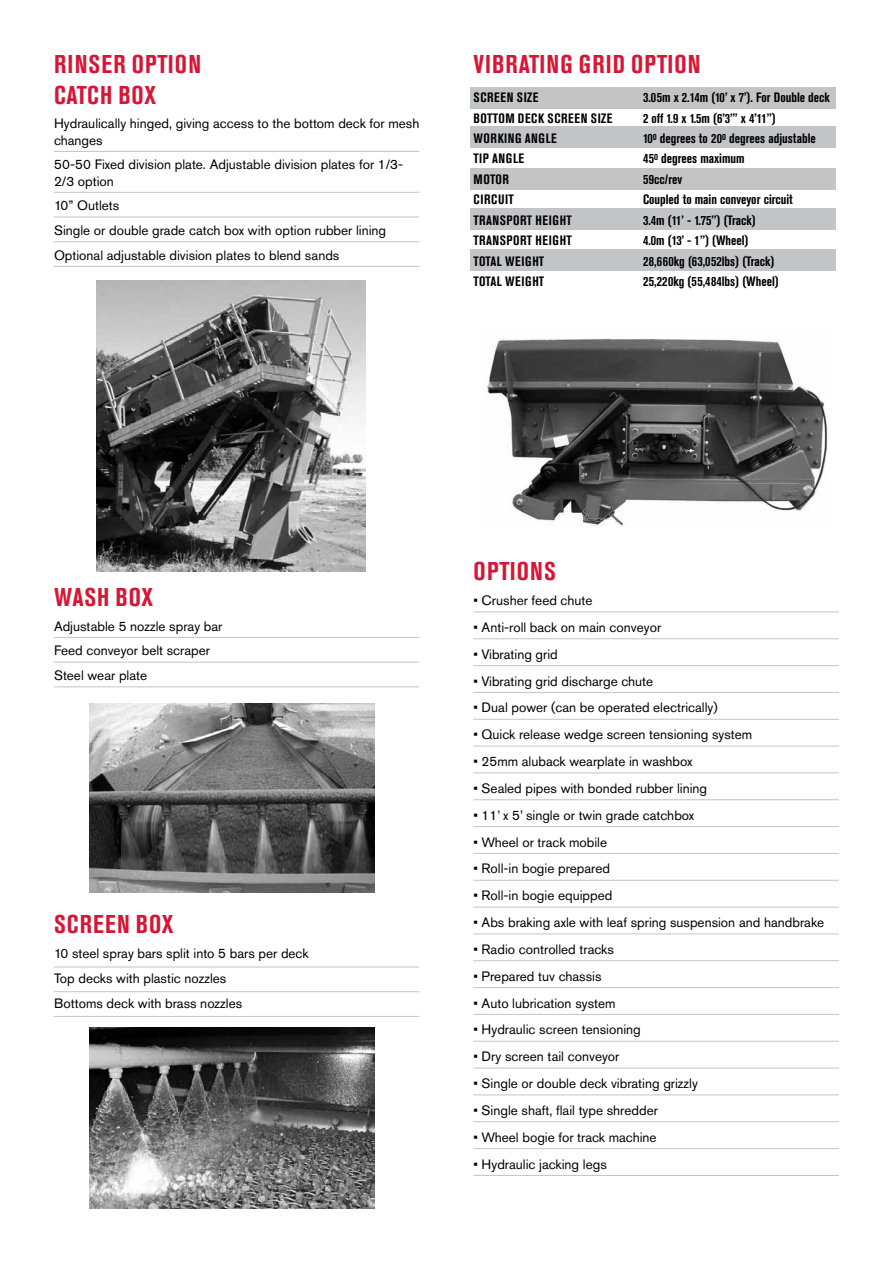
<style>
.page{position:relative;width:893px;height:1263px;background:#fff}
.page>*{position:absolute;margin:0;border:0;box-sizing:border-box;transform-origin:0 0}
.t1{font:700 condensed 25.5px "Akzidenz Grotesk Pro";letter-spacing:.045em;color:#d71635}
.t2{font:13.5px/24.8px "Akzidenz Grotesk Pro";color:#000}
.t3{font:700 condensed 13.5px "Akzidenz Grotesk Pro";color:#000}
</style>
<div class="page">
<hr style="left:54px;top:151px;width:365px;height:1px;background:#c2c4c6">
<hr style="left:54px;top:192px;width:365px;height:1px;background:#c2c4c6">
<hr style="left:54px;top:217px;width:365px;height:1px;background:#c2c4c6">
<hr style="left:54px;top:241px;width:365px;height:1px;background:#c2c4c6">
<hr style="left:54px;top:266px;width:365px;height:1px;background:#c2c4c6">
<hr style="left:54px;top:637px;width:365px;height:1px;background:#c2c4c6">
<hr style="left:54px;top:662px;width:365px;height:1px;background:#c2c4c6">
<hr style="left:54px;top:686px;width:365px;height:1px;background:#c2c4c6">
<hr style="left:54px;top:967px;width:365px;height:1px;background:#c2c4c6">
<hr style="left:54px;top:991px;width:365px;height:1px;background:#c2c4c6">
<hr style="left:54px;top:1016px;width:365px;height:1px;background:#c2c4c6">
<img style="left:97px;top:281px;width:269px;height:290px">
<img style="left:89px;top:703px;width:285px;height:190px">
<img style="left:89px;top:1028px;width:285px;height:181px">
<div style="left:470px;top:87px;width:366px;height:21px;background:#c2c4c6"></div>
<div style="left:470px;top:126px;width:366px;height:22px;background:#c2c4c6"></div>
<div style="left:470px;top:168px;width:366px;height:21px;background:#c2c4c6"></div>
<div style="left:470px;top:208px;width:366px;height:21px;background:#c2c4c6"></div>
<div style="left:470px;top:250px;width:366px;height:21px;background:#c2c4c6"></div>
<img style="left:486px;top:338px;width:341px;height:189px">
<hr style="left:473px;top:611px;width:366px;height:1px;background:#c2c4c6">
<hr style="left:473px;top:638px;width:366px;height:1px;background:#c2c4c6">
<hr style="left:473px;top:665px;width:366px;height:1px;background:#c2c4c6">
<hr style="left:473px;top:692px;width:366px;height:1px;background:#c2c4c6">
<hr style="left:473px;top:719px;width:366px;height:1px;background:#c2c4c6">
<hr style="left:473px;top:746px;width:366px;height:1px;background:#c2c4c6">
<hr style="left:473px;top:772px;width:366px;height:1px;background:#c2c4c6">
<hr style="left:473px;top:799px;width:366px;height:1px;background:#c2c4c6">
<hr style="left:473px;top:826px;width:366px;height:1px;background:#c2c4c6">
<hr style="left:473px;top:853px;width:366px;height:1px;background:#c2c4c6">
<hr style="left:473px;top:880px;width:366px;height:1px;background:#c2c4c6">
<hr style="left:473px;top:907px;width:366px;height:1px;background:#c2c4c6">
<hr style="left:473px;top:933px;width:366px;height:1px;background:#c2c4c6">
<hr style="left:473px;top:960px;width:366px;height:1px;background:#c2c4c6">
<hr style="left:473px;top:987px;width:366px;height:1px;background:#c2c4c6">
<hr style="left:473px;top:1014px;width:366px;height:1px;background:#c2c4c6">
<hr style="left:473px;top:1041px;width:366px;height:1px;background:#c2c4c6">
<hr style="left:473px;top:1068px;width:366px;height:1px;background:#c2c4c6">
<hr style="left:473px;top:1094px;width:366px;height:1px;background:#c2c4c6">
<hr style="left:473px;top:1121px;width:366px;height:1px;background:#c2c4c6">
<hr style="left:473px;top:1148px;width:366px;height:1px;background:#c2c4c6">
<hr style="left:473px;top:1175px;width:366px;height:1px;background:#c2c4c6">
<h1 class="t1" style="left:54px;top:48px;width:26px">RINSER</h1>
<h1 class="t1" style="left:132px;top:48px;width:13px">OPTION</h1>
<h1 class="t1" style="left:54px;top:78px;width:13px">CATCH</h1>
<h1 class="t1" style="left:118px;top:78px;width:39px">BOX</h1>
<p class="t2" style="left:54px;top:116px;width:367px;line-height:16.2px">Hydraulically hinged, giving access to the bottom deck for mesh changes</p>
<p class="t2" style="left:54px;top:156px;width:351px;line-height:16.2px">50-50 Fixed division plate. Adjustable division plates for 1/3-<br>2/3 option</p>
<p class="t2" style="left:54px;top:193px;width:334px">10” Outlets<br>Single or double grade catch box with option rubber lining<br>Optional adjustable division plates to blend sands</p>
<h1 class="t1" style="left:474px;top:48px;width:44px">VIBRATING</h1>
<h1 class="t1" style="left:579px;top:48px;width:78px">GRID OPTION</h1>
<p class="t3" style="left:474px;top:89px;width:15px">SCREEN</p>
<p class="t3" style="left:517px;top:89px;width:20px">SIZE</p>
<p class="t3" style="left:643px;top:89px;width:188px">3.05M X 2.14M (10’ X 7’). FOR DOUBLE DECK</p>
<p class="t3" style="left:474px;top:109px;width:8px">BOTTOM</p>
<p class="t3" style="left:518px;top:109px;width:38px">DECK SCREEN</p>
<p class="t3" style="left:591px;top:109px;width:20px">SIZE</p>
<p class="t3" style="left:643px;top:109px;width:134px">2 OFF 1.9 X 1.5M (6’3”’ X 4’11”)</p>
<p class="t3" style="left:474px;top:130px;width:58px">WORKING ANGLE</p>
<p class="t3" style="left:643px;top:130px;width:174px">100 DEGREES TO 200 DEGREES ADJUSTABLE</p>
<p class="t3" style="left:474px;top:150px;width:25px">TIP ANGLE</p>
<p class="t3" style="left:643px;top:150px;width:103px">450 DEGREES MAXIMUM</p>
<p class="t3" style="left:474px;top:170px;width:16px">MOTOR</p>
<p class="t3" style="left:643px;top:170px;width:41px">59CC/REV</p>
<p class="t3" style="left:474px;top:191px;width:13px">CIRCUIT</p>
<p class="t3" style="left:643px;top:191px;width:151px">COUPLED TO MAIN CONVEYOR CIRCUIT</p>
<p class="t3" style="left:474px;top:211px;width:14px">TRANSPORT</p>
<p class="t3" style="left:535px;top:211px;width:7px">HEIGHT</p>
<p class="t3" style="left:643px;top:211px;width:114px">3.4M (11’ - 1.75”) (TRACK)</p>
<p class="t3" style="left:474px;top:232px;width:14px">TRANSPORT</p>
<p class="t3" style="left:535px;top:232px;width:7px">HEIGHT</p>
<p class="t3" style="left:643px;top:232px;width:107px">4.0M (13’ - 1”) (WHEEL)</p>
<p class="t3" style="left:474px;top:252px;width:13px">TOTAL</p>
<p class="t3" style="left:505px;top:252px;width:7px">WEIGHT</p>
<p class="t3" style="left:643px;top:252px;width:133px">28,660KG (63,052LBS) (TRACK)</p>
<p class="t3" style="left:474px;top:273px;width:13px">TOTAL</p>
<p class="t3" style="left:505px;top:273px;width:7px">WEIGHT</p>
<p class="t3" style="left:643px;top:273px;width:137px">25,220KG (55,484LBS) (WHEEL)</p>
<h1 class="t1" style="left:54px;top:581px;width:101px">WASH BOX</h1>
<p class="t2" style="left:54px;top:613px;width:170px">Adjustable 5 nozzle spray bar<br>Feed conveyor belt scraper<br>Steel wear plate</p>
<h1 class="t1" style="left:54px;top:908px;width:26px">SCREEN</h1>
<h1 class="t1" style="left:136px;top:908px;width:39px">BOX</h1>
<p class="t2" style="left:54px;top:941px;width:256px">10 steel spray bars split into 5 bars per deck<br>Top decks with plastic nozzles<br>Bottoms deck with brass nozzles</p>
<h1 class="t1" style="left:474px;top:555px;width:26px">OPTIONS</h1>
<p class="t2" style="left:473px;top:588px;width:120px">• Crusher feed chute</p>
<p class="t2" style="left:473px;top:615px;width:189px">• Anti-roll back on main conveyor</p>
<p class="t2" style="left:473px;top:642px;width:86px">• Vibrating grid</p>
<p class="t2" style="left:473px;top:668px;width:181px">• Vibrating grid discharge chute</p>
<p class="t2" style="left:473px;top:695px;width:246px">• Dual power (can be operated electrically)</p>
<p class="t2" style="left:473px;top:722px;width:280px">• Quick release wedge screen tensioning system</p>
<p class="t2" style="left:473px;top:749px;width:221px">• 25mm aluback wearplate in washbox</p>
<p class="t2" style="left:473px;top:776px;width:235px">• Sealed pipes with bonded rubber lining</p>
<p class="t2" style="left:473px;top:803px;width:222px">• 11’ x 5’ single or twin grade catchbox</p>
<p class="t2" style="left:473px;top:829px;width:135px">• Wheel or track mobile</p>
<p class="t2" style="left:473px;top:856px;width:138px">• Roll-in bogie prepared</p>
<p class="t2" style="left:473px;top:883px;width:140px">• Roll-in bogie equipped</p>
<p class="t2" style="left:473px;top:910px;width:352px">• Abs braking axle with leaf spring suspension and handbrake</p>
<p class="t2" style="left:473px;top:937px;width:142px">• Radio controlled tracks</p>
<p class="t2" style="left:473px;top:963px;width:129px">• Prepared tuv chassis</p>
<p class="t2" style="left:473px;top:990px;width:144px">• Auto lubrication system</p>
<p class="t2" style="left:473px;top:1017px;width:169px">• Hydraulic screen tensioning</p>
<p class="t2" style="left:473px;top:1044px;width:147px">• Dry screen tail conveyor</p>
<p class="t2" style="left:473px;top:1071px;width:226px">• Single or double deck vibrating grizzly</p>
<p class="t2" style="left:473px;top:1098px;width:186px">• Single shaft, flail type shredder</p>
<p class="t2" style="left:473px;top:1124px;width:185px">• Wheel bogie for track machine</p>
<p class="t2" style="left:473px;top:1151px;width:135px">• Hydraulic jacking legs</p>
</div>
